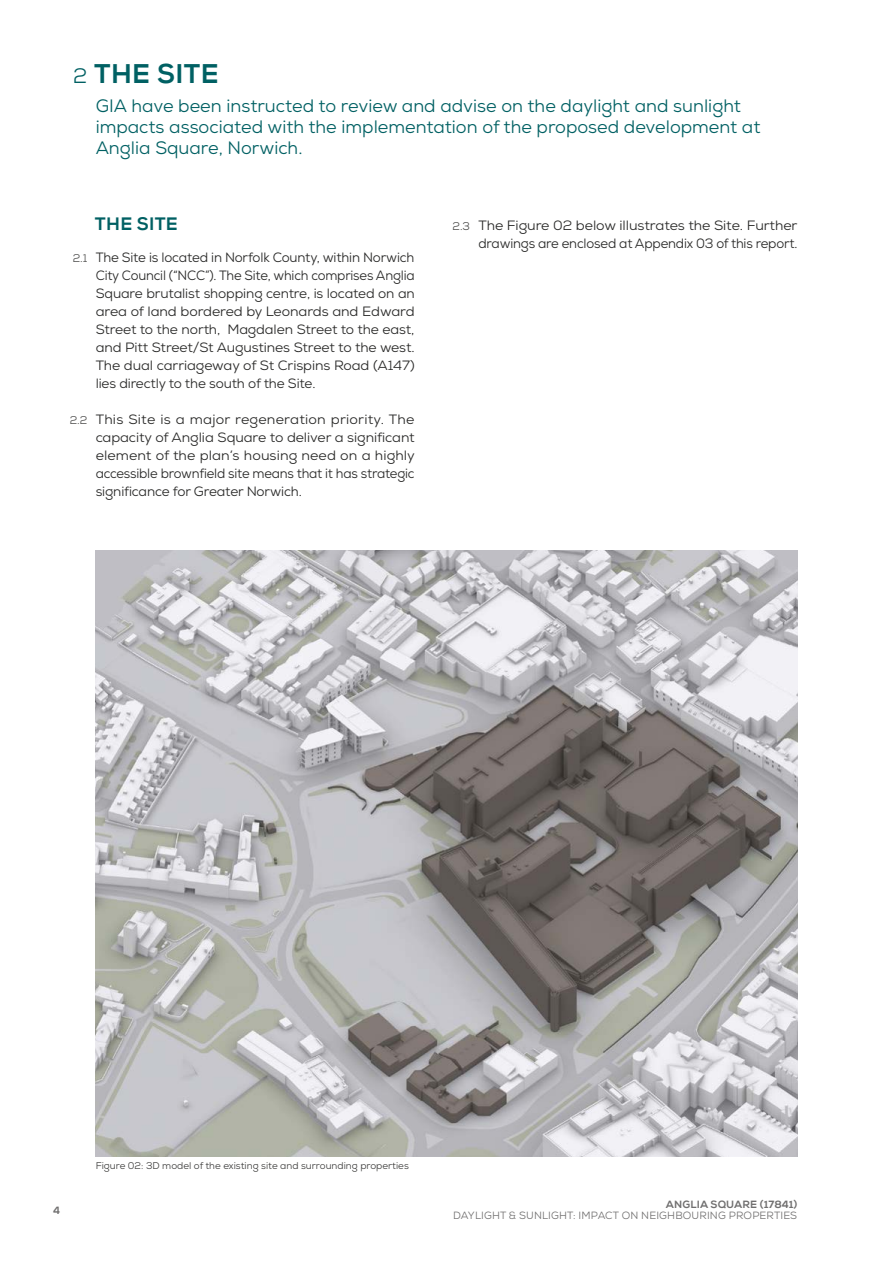
<style>
.page{position:relative;width:893px;height:1263px;background:#fff}
.page>*{position:absolute;margin:0;border:0;box-sizing:border-box;transform-origin:0 0}
.t1{font:800 27px "Nexa";letter-spacing:.015em;color:#006063}
.t2{font:18px/21px "Nexa";color:#006063}
.t3{font:800 18px "Nexa";letter-spacing:.015em;color:#006063}
.t4{font:13.5px/18px "Nexa";letter-spacing:-.01em;color:#282827;text-align:justify}
.t5{font:13.5px/18px "Nexa";letter-spacing:-.01em;color:#282827;text-align:justify;scale:1.05 1}
.t6{font:13.5px/18px "Nexa";letter-spacing:-.01em;color:#282827;text-align:right;scale:1.04 1}
.t7{font:10.5px "Nexa";letter-spacing:.015em;color:#706f6f}
.t8{font:800 10.5px "Nexa";color:#706f6f}
.t9{font:9.75px "Nexa";color:#3c3c3b}
.s1{font-weight:400;font-size:21px}
.s2{font-size:11.25px;color:#4a4a49}
</style>
<div class="page">
<img style="left:96px;top:550px;width:701px;height:607px">
<h1 class="t1" style="left:73px;top:57px;width:147px"><span class="s1">2</span> THE SITE</h1>
<h2 class="t2" style="left:96px;top:96px;width:666px">GIA have been instructed to review and advise on the daylight and sunlight impacts associated with the implementation of the proposed development at<br>Anglia Square, Norwich.</h2>
<h2 class="t3" style="left:95px;top:213px;width:84px">THE SITE</h2>
<p class="t4" style="left:96px;top:248px;width:321px;text-indent:-23px"><span class="s2">2.1</span> The Site is located in Norfolk County, within Norwich City Council (“NCC”). The Site, which comprises Anglia Square brutalist shopping centre, is located on an area of land bordered by Leonards and Edward Street to the north, Magdalen Street to the east, and Pitt Street/St Augustines Street to the west.<br>The dual carriageway of St Crispins Road (A147) lies directly to the south of the Site.</p>
<p class="t5" style="left:96px;top:410px;width:306px;text-indent:-26px"><span class="s2">2.2</span> This Site is a major regeneration priority. The capacity of Anglia Square to deliver a significant element of the plan’s housing need on a highly accessible brownfield site means that it has strategic significance for Greater Norwich.</p>
<p class="t6" style="left:453px;top:217px;width:333px"><span class="s2">2.3</span> The Figure 02 below illustrates the Site. Further drawings are enclosed at Appendix 03 of this report.</p>
<p class="t8" style="left:53px;top:1203px;width:9px">4</p>
<p class="t9" style="left:96px;top:1159px;width:315px">Figure 02: 3D model of the existing site and surrounding properties</p>
<p class="t8" style="left:666px;top:1198px;width:16px">ANGLIA</p>
<p class="t8" style="left:711px;top:1198px;width:16px">SQUARE</p>
<p class="t8" style="left:760px;top:1198px;width:39px">(17841)</p>
<p class="t7" style="left:453px;top:1209px;width:30px">Daylight</p>
<p class="t7" style="left:509px;top:1209px;width:25px">&amp; Sunlight</p>
<p class="t7" style="left:573px;top:1209px;width:17px">: Impact</p>
<p class="t7" style="left:622px;top:1209px;width:36px">on Neighbouring</p>
<p class="t7" style="left:729px;top:1209px;width:15px">Properties</p>
</div>
